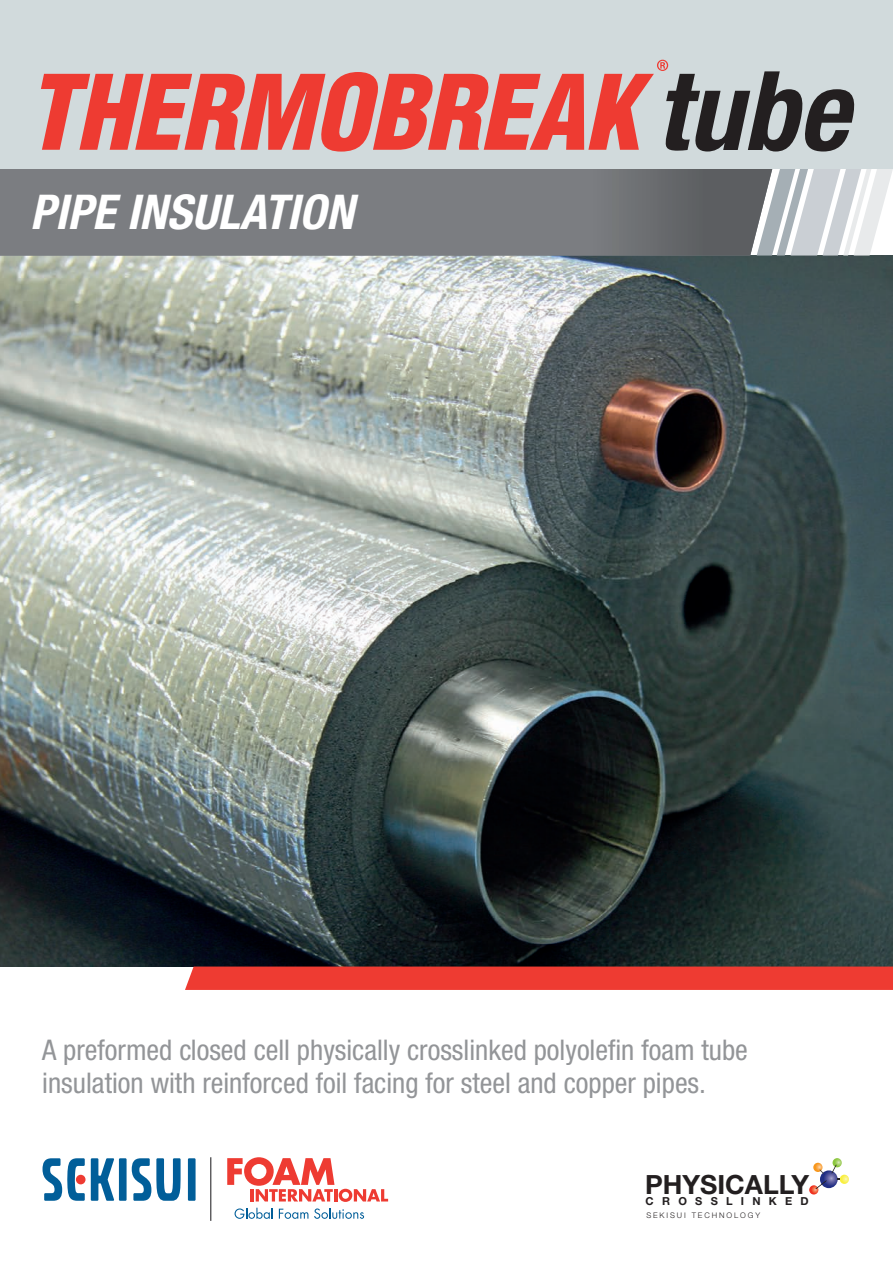
<style>
.page{position:relative;width:893px;height:1263px;background:#fff}
.page>*{position:absolute;margin:0;border:0;box-sizing:border-box;transform-origin:0 0}
.t1{font:italic 700 condensed 110.1px "Helvetica Neue LT Std";color:#231f20}
.t2{font:italic 700 condensed 48px "Helvetica Neue LT Std";color:#fff}
.t3{font:condensed 28.5px/33px "Helvetica Neue LT Std";color:#939598}
.t4{font:700 26.55px "Helvetica Neue LT Std";color:#231f20}
.t5{font:700 11.1px "Helvetica Neue LT Std";letter-spacing:.75em;color:#231f20}
.t6{font:300 7.8px "Helvetica Neue LT Std";letter-spacing:.245em;color:#231f20}
</style>
<div class="page">
<img style="left:0;top:256px;width:893px;height:710px">
<svg style="left:0;top:169px;width:757px;height:87px"></svg>
<svg style="left:757px;top:169px;width:136px;height:87px"></svg>
<div style="left:0;top:0;width:893px;height:169px;background:#d1dadc"></div>
<svg style="left:235px;top:1208px;width:38px;height:11px"></svg>
<svg style="left:279px;top:1209px;width:29px;height:10px"></svg>
<svg style="left:314px;top:1208px;width:50px;height:11px"></svg>
<hr style="left:211px;top:1157px;width:1px;height:64px;background:#151418">
<div style="left:188px;top:1158px;width:8px;height:43px;background:#015e99"></div>
<svg style="left:132px;top:1158px;width:49px;height:43px"></svg>
<div style="left:119px;top:1158px;width:8px;height:43px;background:#015e99"></div>
<svg style="left:91px;top:1158px;width:23px;height:43px"></svg>
<svg style="left:43px;top:1158px;width:42px;height:43px"></svg>
<svg style="left:227px;top:1157px;width:161px;height:45px"></svg>
<svg style="left:185px;top:966px;width:708px;height:24px"></svg>
<svg style="left:809px;top:1158px;width:40px;height:36px"></svg>
<svg style="left:41px;top:60px;width:627px;height:92px"></svg>
<h2 class="t2" style="left:30px;top:183px;width:325px">PIPE INSULATION</h2>
<h1 class="t1" style="left:655px;top:44px;width:195px">tube</h1>
<p class="t3" style="left:42px;top:1033px;width:707px">A preformed closed cell physically crosslinked polyolefin foam tube insulation with reinforced foil facing for steel and copper pipes.</p>
<p class="t4" style="left:645px;top:1168px;width:165px">PHYSICALLY</p>
<p class="t5" style="left:646px;top:1194px;width:165px">CROSSLINKED</p>
<p class="t6" style="left:646px;top:1210px;width:115px">SEKISUI TECHNOLOGY</p>
</div>
